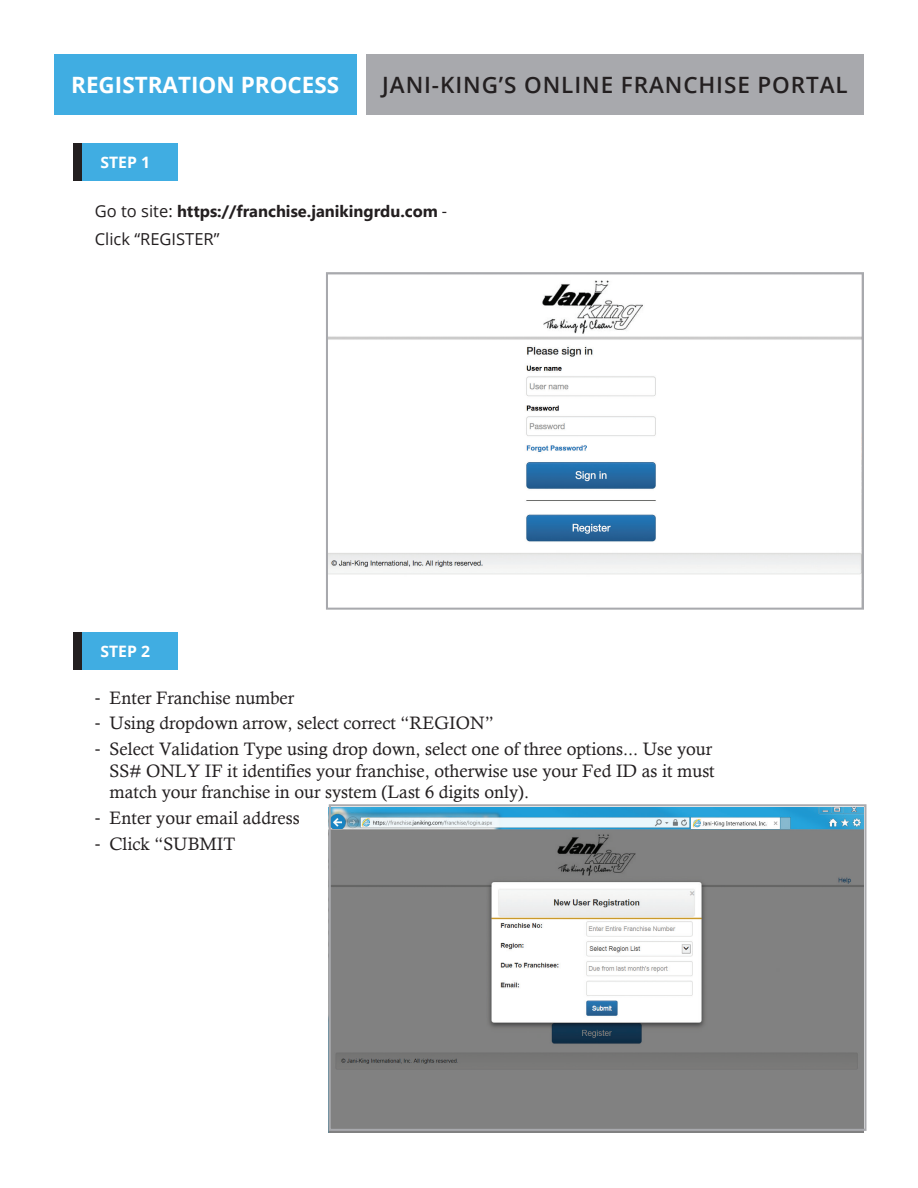
<style>
.page{position:relative;width:918px;height:1188px;background:#fff}
.page>*{position:absolute;margin:0;border:0;box-sizing:border-box;transform-origin:0 0}
.t1{font:600 22.5px "Open Sans";letter-spacing:.04em;color:#231f20}
.t2{font:700 22.5px "Open Sans";color:#fff}
.t3{font:18px/21.6px "Calisto";color:#231f20}
.t4{font:700 16.5px/27.6px "Gadugi";color:#231f20}
.t5{font:700 15.75px "Open Sans";color:#fff}
.s1{font-family:"Open Sans";font-weight:400}
.s2{font-family:"Open Sans"}
</style>
<div class="page">
<div style="left:54px;top:54px;width:303px;height:61px;background:#40ade2"></div>
<div style="left:366px;top:54px;width:498px;height:61px;background:#a8a9ad"></div>
<img style="left:329px;top:280px;width:532px;height:295px">
<div style="left:326px;top:272px;width:538px;height:338px;border:2px solid #a8a9ad"></div>
<img style="left:328px;top:808px;width:536px;height:325px">
<div style="left:329px;top:804px;width:537px;height:327px;border:2px solid #a8a9ad"></div>
<div style="left:74px;top:143px;width:104px;height:38px;background:#40ade2"></div>
<div style="left:74px;top:633px;width:104px;height:37px;background:#40ade2"></div>
<div style="left:74px;top:143px;width:8px;height:38px;background:#231f20"></div>
<div style="left:74px;top:633px;width:8px;height:37px;background:#231f20"></div>
<p class="t2" style="left:71px;top:69px;width:270px">REGISTRATION PROCESS</p>
<p class="t1" style="left:382px;top:69px;width:467px">JANI-KING’S ONLINE FRANCHISE PORTAL</p>
<p class="t5" style="left:101px;top:151px;width:51px">STEP 1</p>
<p class="t4" style="left:95px;top:197px;width:354px"><span class="s1">Go to site:</span> https://franchise.janikingrdu.com <span class="s1">-<br>Click “REGISTER”</span></p>
<p class="t5" style="left:101px;top:641px;width:51px">STEP 2</p>
<p class="t3" style="left:95px;top:686px;width:201px"><span class="s2">-</span> Enter Franchise number</p>
<p class="t3" style="left:95px;top:712px;width:400px"><span class="s2">-</span> Using dropdown arrow, select correct “REGION”</p>
<p class="t3" style="left:110px;top:738px;width:607px;text-indent:-15px"><span class="s2">-</span> Select Validation Type using drop down, select one of three options... Use your<br>SS# ONLY IF it identifies your franchise, otherwise use your Fed ID as it must match your franchise in our system (Last 6 digits only).</p>
<p class="t3" style="left:95px;top:807px;width:206px"><span class="s2">-</span> Enter your email address</p>
<p class="t3" style="left:95px;top:833px;width:142px"><span class="s2">-</span> Click “SUBMIT</p>
</div>
